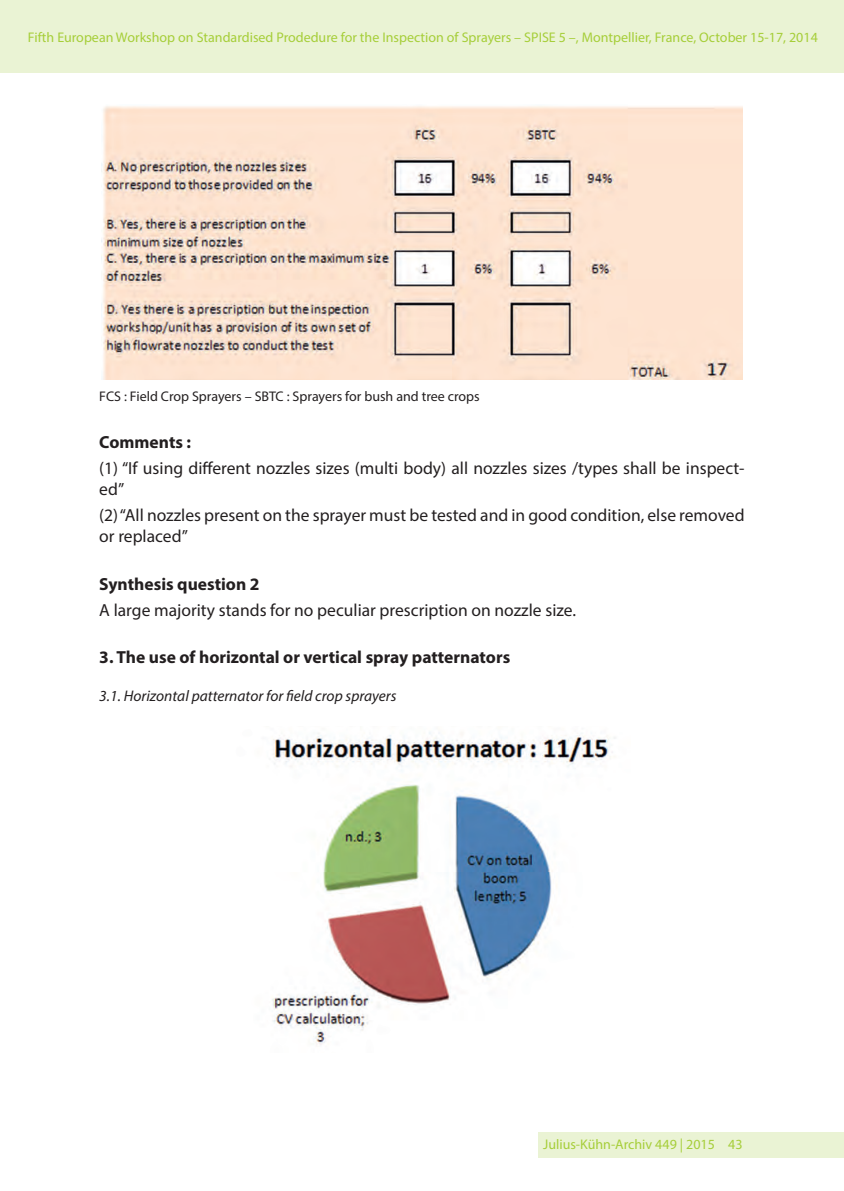
<style>
.page{position:relative;width:844px;height:1191px;background:#fff}
.page>*{position:absolute;margin:0;border:0;box-sizing:border-box;transform-origin:0 0}
.t1{font:17.5px/26.2px "Myriad Pro";color:#231f20}
.t2{font:700 17.5px "Myriad Pro";color:#231f20}
.t3{font:italic 15.4px "Myriad Pro";color:#231f20}
.t4{font:14px "Myriad Pro";color:#a6ce39}
.t5{font:14px "Myriad Pro";color:#231f20}
.s1{font-weight:700}
</style>
<div class="page">
<div style="left:0;top:0;width:843px;height:72px;background:#eaf3d4"></div>
<div style="left:538px;top:1132px;width:305px;height:25px;background:#eaf3d4"></div>
<img style="left:101px;top:106px;width:641px;height:273px">
<img style="left:272px;top:732px;width:343px;height:313px">
<p class="t4" style="left:28px;top:29px;width:791px">Fifth European Workshop on Standardised Prodedure for the Inspection of Sprayers – SPISE 5 –, Montpellier, France, October 15-17, 2014</p>
<p class="t5" style="left:99px;top:387px;width:382px">FCS : Field Crop Sprayers – SBTC : Sprayers for bush and tree crops</p>
<p class="t1" style="left:99px;top:428px;width:646px"><span class="s1">Comments :<br></span>(1) “If using different nozzles sizes (multi body) all nozzles sizes /types shall be inspect-</p>
<p class="t1" style="left:99px;top:476px;width:646px">ed”<br>(2) “All nozzles present on the sprayer must be tested and in good condition, else removed</p>
<p class="t1" style="left:99px;top:523px;width:90px">or replaced”</p>
<p class="t1" style="left:99px;top:570px;width:478px"><span class="s1">Synthesis question 2<br></span>A large majority stands for no peculiar prescription on nozzle size.</p>
<p class="t2" style="left:99px;top:646px;width:412px">3. The use of horizontal or vertical spray patternators</p>
<p class="t3" style="left:99px;top:686px;width:298px">3.1. Horizontal patternator for field crop sprayers</p>
<p class="t4" style="left:543px;top:1136px;width:173px">Julius-Kühn-Archiv 449 | 2015</p>
<p class="t4" style="left:728px;top:1135px;width:16px">43</p>
</div>
